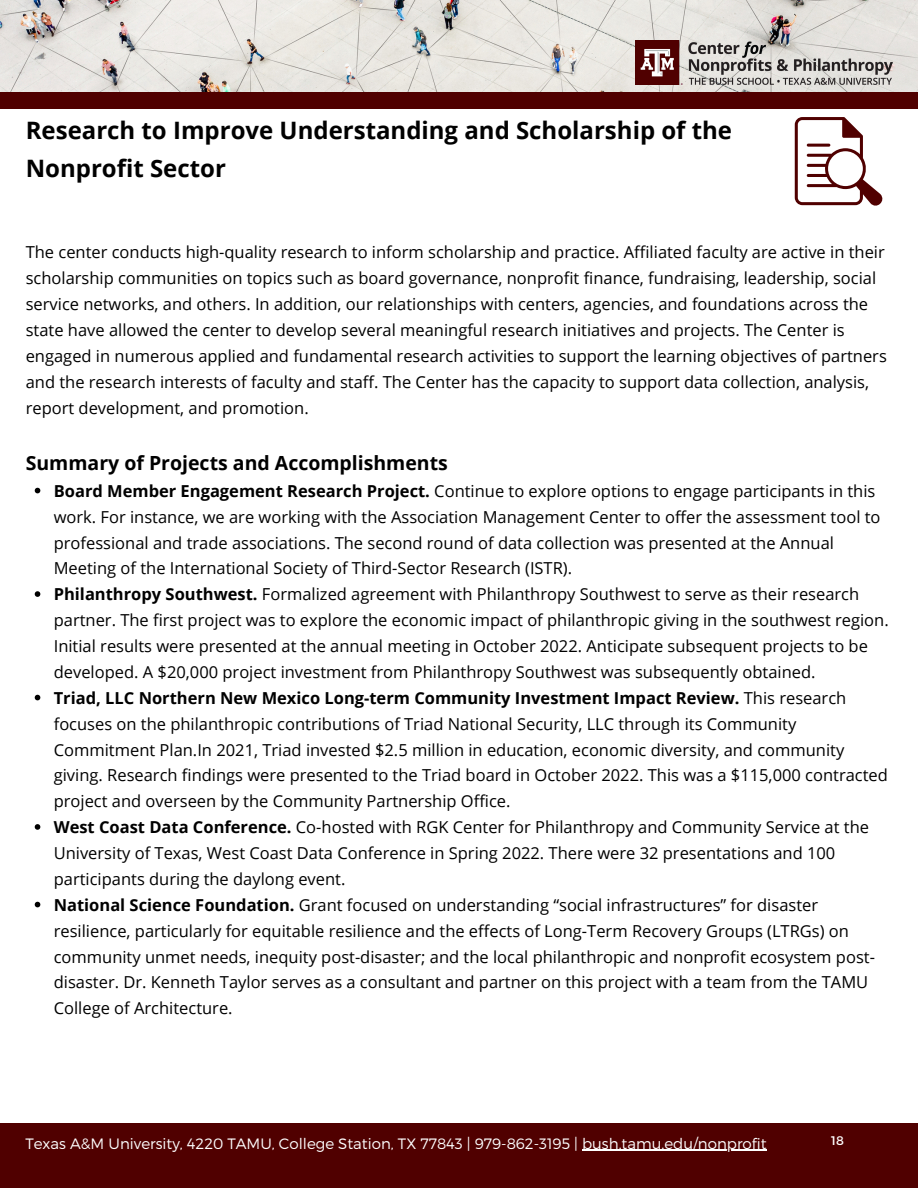
<style>
.page{position:relative;width:918px;height:1188px;background:#fff}
.page>*{position:absolute;margin:0;border:0;box-sizing:border-box;transform-origin:0 0}
.t1{font:700 24px/38.2px "Open Sans";color:#000}
.t2{font:700 19.5px "Open Sans";color:#000}
.t3{font:16.5px/25.8px "Open Sans";color:#000}
.t4{font:300 15px "Montserrat";color:#fff}
.t5{font:12.45px "Montserrat";color:#fff}
.s1{font-weight:700}
</style>
<div class="page">
<div style="left:0;top:1124px;width:918px;height:64px;background:#500000"></div>
<hr style="left:582px;top:1150px;width:185px;height:1px;background:#fff">
<svg style="left:35px;top:488px;width:5px;height:5px"></svg>
<svg style="left:35px;top:591px;width:5px;height:6px"></svg>
<svg style="left:35px;top:695px;width:5px;height:5px"></svg>
<svg style="left:35px;top:824px;width:5px;height:6px"></svg>
<svg style="left:35px;top:902px;width:5px;height:5px"></svg>
<img style="left:0;top:0;width:918px;height:92px">
<div style="left:0;top:92px;width:918px;height:17px;background:#500000"></div>
<img style="left:636px;top:41px;width:256px;height:44px">
<svg style="left:795px;top:117px;width:88px;height:89px"></svg>
<hr style="left:807px;top:144px;width:23px;height:3px;background:#500000;border-radius:2px">
<p class="t1" style="left:26px;top:111px;width:708px">Research to Improve Understanding and Scholarship of the<br>Nonprofit Sector</p>
<p class="t3" style="left:26px;top:239px;width:863px">The center conducts high-quality research to inform scholarship and practice. Affiliated faculty are active in their scholarship communities on topics such as board governance, nonprofit finance, fundraising, leadership, social service networks, and others. In addition, our relationships with centers, agencies, and foundations across the state have allowed the center to develop several meaningful research initiatives and projects. The Center is engaged in numerous applied and fundamental research activities to support the learning objectives of partners and the research interests of faculty and staff. The Center has the capacity to support data collection, analysis, report development, and promotion.</p>
<p class="t2" style="left:26px;top:449px;width:424px">Summary of Projects and Accomplishments</p>
<p class="t3" style="left:54px;top:477px;width:828px"><span class="s1">Board Member Engagement Research Project.</span> Continue to explore options to engage participants in this work. For instance, we are working with the Association Management Center to offer the assessment tool to professional and trade associations. The second round of data collection was presented at the Annual Meeting of the International Society of Third-Sector Research (ISTR).</p>
<p class="t3" style="left:54px;top:581px;width:837px"><span class="s1">Philanthropy Southwest.</span> Formalized agreement with Philanthropy Southwest to serve as their research partner. The first project was to explore the economic impact of philanthropic giving in the southwest region.<br>Initial results were presented at the annual meeting in October 2022. Anticipate subsequent projects to be developed. A $20,000 project investment from Philanthropy Southwest was subsequently obtained.</p>
<p class="t3" style="left:54px;top:684px;width:836px"><span class="s1">Triad, LLC Northern New Mexico Long-term Community Investment Impact Review.</span> This research focuses on the philanthropic contributions of Triad National Security, LLC through its Community Commitment Plan.In 2021, Triad invested $2.5 million in education, economic diversity, and community giving. Research findings were presented to the Triad board in October 2022. This was a $115,000 contracted project and overseen by the Community Partnership Office.</p>
<p class="t3" style="left:54px;top:814px;width:817px"><span class="s1">West Coast Data Conference.</span> Co-hosted with RGK Center for Philanthropy and Community Service at the<br>University of Texas, West Coast Data Conference in Spring 2022. There were 32 presentations and 100 participants during the daylong event.</p>
<p class="t3" style="left:54px;top:891px;width:823px"><span class="s1">National Science Foundation.</span> Grant focused on understanding “social infrastructures” for disaster resilience, particularly for equitable resilience and the effects of Long-Term Recovery Groups (LTRGs) on community unmet needs, inequity post-disaster; and the local philanthropic and nonprofit ecosystem post&shy;disaster. Dr. Kenneth Taylor serves as a consultant and partner on this project with a team from the TAMU College of Architecture.</p>
<p class="t4" style="left:25px;top:1134px;width:743px">Texas A&amp;M University, 4220 TAMU, College Station, TX 77843 | 979-862-3195 | bush.tamu.edu/nonprofit</p>
<p class="t5" style="left:831px;top:1133px;width:14px">18</p>
</div>
